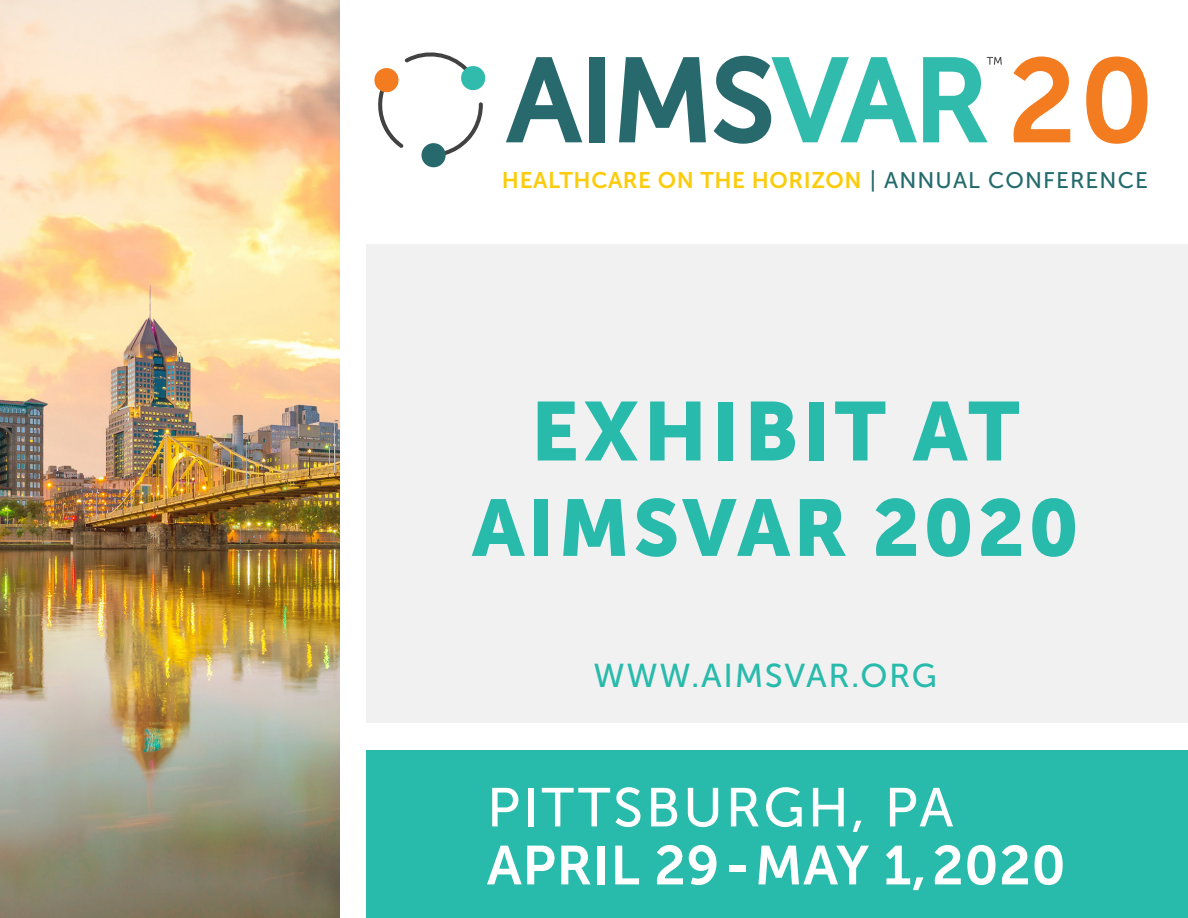
<style>
.page{position:relative;width:1188px;height:918px;background:#fff}
.page>*{position:absolute;margin:0;border:0;box-sizing:border-box;transform-origin:0 0}
.t1{font:118.95px "Museo Sans 700";color:#f37c20}
.t2{font:82.5px "Museo Sans 900";letter-spacing:.05em;color:#28baab}
.t3{font:79.5px "Museo Sans 900";letter-spacing:.04em;color:#28baab}
.t4{font:54.6px "Museo Sans 700";letter-spacing:.01em;color:#fff}
.t5{font:54.6px "Museo Sans 500";letter-spacing:.05em;color:#fff}
.t6{font:33px "Museo Sans 500";letter-spacing:.05em;color:#28baab}
.t7{font:22.5px "Museo Sans 700";letter-spacing:.025em;color:#fbcc0c}
.s1{font-family:"Museo Sans 500";color:#236a6d}
</style>
<div class="page">
<div style="left:366px;top:244px;width:822px;height:479px;background:#f1f1f2"></div>
<div style="left:366px;top:750px;width:822px;height:168px;background:#28baab"></div>
<svg style="left:506px;top:57px;width:76px;height:85px"></svg>
<div style="left:589px;top:57px;width:15px;height:85px;background:#28696d"></div>
<svg style="left:619px;top:57px;width:87px;height:85px"></svg>
<svg style="left:714px;top:56px;width:203px;height:88px"></svg>
<svg style="left:374px;top:52px;width:112px;height:116px"></svg>
<svg style="left:923px;top:57px;width:79px;height:85px"></svg>
<img style="left:0;top:0;width:340px;height:918px">
<h1 class="t1" style="left:1008px;top:35px;width:148px">20</h1>
<p class="t7" style="left:502px;top:167px;width:648px">HEALTHCARE ON THE HORIZON <span class="s1">| ANNUAL CONFERENCE</span></p>
<h2 class="t2" style="left:531px;top:385px;width:490px">EXHIBIT AT</h2>
<h3 class="t3" style="left:472px;top:483px;width:609px">AIMSVAR 2020</h3>
<h3 class="t6" style="left:594px;top:658px;width:345px">WWW.AIMSVAR.ORG</h3>
<h3 class="t5" style="left:487px;top:778px;width:468px">PITTSBURGH, PA</h3>
<h3 class="t4" style="left:487px;top:835px;width:580px">APRIL 29-MAY 1,2020</h3>
</div>
